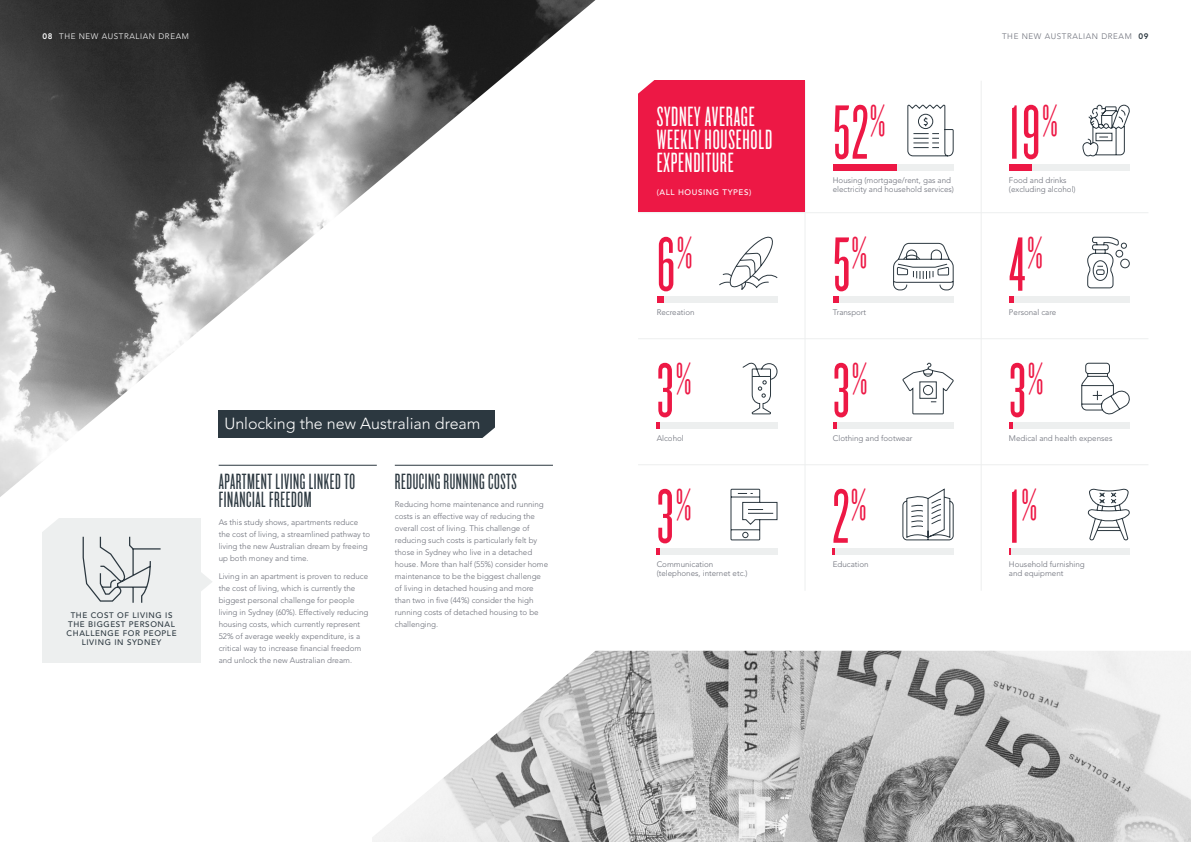
<style>
.page{position:relative;width:1191px;height:842px;background:#fff}
.page>*{position:absolute;margin:0;border:0;box-sizing:border-box;transform-origin:0 0}
.t1{font:80px/128px "Knockout HTF26 Junior Flyweight";color:#ed1845}
.t2{font:29px/23px "Knockout HTF26 Junior Flyweight";letter-spacing:.025em;color:#fff}
.t3{font:23px/18px "Knockout HTF26 Junior Flyweight";letter-spacing:.025em;color:#2c3840}
.t4{font:300 16px "Avenir LT";color:#fff}
.t5{font:300 8px/12px "Avenir LT";color:#6a6d77}
.t6{font:500 8px/9px "Avenir LT";letter-spacing:.075em;color:#2c3840;text-align:center}
.t7{font:300 8px "Avenir LT";letter-spacing:.075em;color:#fff}
.t8{font:300 8px "Avenir LT";letter-spacing:.075em;color:#6a6d77}
.t9{font:500 8px "Avenir LT";letter-spacing:.075em;color:#fff}
.s1{font-weight:800}
.s2{font-weight:800;color:#2c3840}
</style>
<div class="page">
<svg style="left:1082px;top:104px;width:48px;height:53px"></svg>
<svg style="left:719px;top:236px;width:59px;height:54px"></svg>
<svg style="left:1087px;top:236px;width:43px;height:53px"></svg>
<div style="left:1120px;top:243px;width:7px;height:6px;border:1px solid #2c3840;border-radius:50%"></div>
<svg style="left:893px;top:242px;width:61px;height:49px"></svg>
<svg style="left:742px;top:362px;width:36px;height:53px"></svg>
<svg style="left:902px;top:362px;width:52px;height:53px"></svg>
<img style="left:0;top:0;width:595px;height:497px">
<img style="left:372px;top:651px;width:819px;height:191px">
<hr style="left:219px;top:465px;width:158px;height:1px;background:#2c3840">
<hr style="left:395px;top:465px;width:158px;height:1px;background:#2c3840">
<svg style="left:907px;top:104px;width:47px;height:53px"></svg>
<svg style="left:1081px;top:362px;width:49px;height:53px"></svg>
<svg style="left:730px;top:488px;width:48px;height:53px"></svg>
<svg style="left:902px;top:488px;width:52px;height:53px"></svg>
<svg style="left:1087px;top:488px;width:43px;height:53px"></svg>
<hr style="left:804px;top:81px;width:1px;height:510px;background:#edefef">
<hr style="left:980px;top:81px;width:1px;height:510px;background:#edefef">
<hr style="left:638px;top:212px;width:510px;height:1px;background:#edefef">
<div style="left:833px;top:165px;width:120px;height:6px;background:#edefef"></div>
<div style="left:833px;top:297px;width:120px;height:6px;background:#edefef"></div>
<div style="left:833px;top:423px;width:120px;height:6px;background:#edefef"></div>
<div style="left:833px;top:549px;width:120px;height:6px;background:#edefef"></div>
<div style="left:656px;top:297px;width:121px;height:6px;background:#edefef"></div>
<div style="left:656px;top:423px;width:121px;height:6px;background:#edefef"></div>
<div style="left:656px;top:549px;width:121px;height:6px;background:#edefef"></div>
<div style="left:1009px;top:165px;width:120px;height:6px;background:#edefef"></div>
<div style="left:1009px;top:297px;width:120px;height:6px;background:#edefef"></div>
<div style="left:1009px;top:423px;width:120px;height:6px;background:#edefef"></div>
<div style="left:1009px;top:549px;width:120px;height:6px;background:#edefef"></div>
<div style="left:833px;top:165px;width:63px;height:6px;background:#ed1845"></div>
<svg style="left:833px;top:297px;width:5px;height:6px"></svg>
<svg style="left:833px;top:423px;width:3px;height:6px"></svg>
<svg style="left:833px;top:549px;width:2px;height:6px"></svg>
<div style="left:656px;top:297px;width:7px;height:6px;background:#ed1845"></div>
<svg style="left:656px;top:423px;width:4px;height:6px"></svg>
<svg style="left:656px;top:549px;width:4px;height:6px"></svg>
<div style="left:1009px;top:165px;width:22px;height:6px;background:#ed1845"></div>
<svg style="left:1009px;top:297px;width:4px;height:6px"></svg>
<svg style="left:1009px;top:423px;width:3px;height:6px"></svg>
<div style="left:219px;top:411px;width:276px;height:27px;background:#2c3840"></div>
<hr style="left:638px;top:338px;width:510px;height:1px;background:#edefef">
<hr style="left:638px;top:464px;width:510px;height:1px;background:#edefef">
<div style="left:638px;top:81px;width:166px;height:131px;background:#ed1845"></div>
<svg style="left:638px;top:80px;width:23px;height:14px"></svg>
<svg style="left:479px;top:423px;width:22px;height:18px"></svg>
<div style="left:43px;top:519px;width:158px;height:144px;background:#edefef"></div>
<svg style="left:42px;top:518px;width:23px;height:19px"></svg>
<svg style="left:201px;top:573px;width:11px;height:18px"></svg>
<svg style="left:82px;top:536px;width:79px;height:67px"></svg>
<p class="t7" style="left:43px;top:31px;width:148px"><span class="s1">08</span> THE NEW AUSTRALIAN DREAM</p>
<p class="t8" style="left:1002px;top:31px;width:148px">THE NEW AUSTRALIAN DREAM <span class="s2">09</span></p>
<p class="t6" style="left:67px;top:611px;width:111px">THE COST OF LIVING IS<br>THE BIGGEST PERSONAL<br>CHALLENGE FOR PEOPLE<br>LIVING IN SYDNEY</p>
<h3 class="t4" style="left:224px;top:414px;width:258px">Unlocking the new Australian dream</h3>
<h3 class="t3" style="left:219px;top:473px;width:138px">APARTMENT LIVING LINKED TO<br>FINANCIAL FREEDOM</h3>
<h3 class="t3" style="left:395px;top:473px;width:123px">REDUCING RUNNING COSTS</h3>
<p class="t5" style="left:219px;top:516px;width:153px">As this study shows, apartments reduce the cost of living, a streamlined pathway to living the new Australian dream by freeing up both money and time.</p>
<p class="t5" style="left:219px;top:570px;width:151px">Living in an apartment is proven to reduce the cost of living, which is currently the biggest personal challenge for people living in Sydney (60%). Effectively reducing housing costs, which currently represent 52% of average weekly expenditure, is a critical way to increase financial freedom and unlock the new Australian dream.</p>
<p class="t5" style="left:395px;top:498px;width:155px">Reducing home maintenance and running costs is an effective way of reducing the overall cost of living. This challenge of reducing such costs is particularly felt by those in Sydney who live in a detached house. More than half (55%) consider home maintenance to be the biggest challenge of living in detached housing and more than two in five (44%) consider the high running costs of detached housing to be challenging.</p>
<h2 class="t2" style="left:656px;top:105px;width:117px">SYDNEY AVERAGE<br>WEEKLY HOUSEHOLD<br>EXPENDITURE</h2>
<p class="t9" style="left:656px;top:187px;width:96px">(ALL HOUSING TYPES)</p>
<h1 class="t1" style="left:656px;top:204px;width:37px;line-height:126px;text-align:justify">6<sup>% </sup>3<sup>% </sup>3<sup>%</sup></h1>
<p class="t5" style="left:656px;top:306px;width:39px">Recreation</p>
<p class="t5" style="left:656px;top:432px;width:29px">Alcohol</p>
<h1 class="t1" style="left:833px;top:71px;width:54px">52<sup>%<br></sup>5<sup>%<br></sup>3<sup>%<br></sup>2<sup>%</sup></h1>
<p class="t5" style="left:833px;top:175px;width:123px;line-height:9px">Housing (mortgage/rent, gas and electricity and household services)</p>
<p class="t5" style="left:833px;top:306px;width:35px">Transport</p>
<p class="t5" style="left:833px;top:432px;width:81px">Clothing and footwear</p>
<h1 class="t1" style="left:1009px;top:71px;width:50px">19<sup>%<br></sup>4<sup>%<br></sup>3<sup>%<br></sup>1<sup>%</sup></h1>
<p class="t5" style="left:1009px;top:175px;width:68px;line-height:9px">Food and drinks (excluding alcohol)</p>
<p class="t5" style="left:1009px;top:306px;width:49px">Personal care</p>
<p class="t5" style="left:1009px;top:432px;width:105px">Medical and health expenses</p>
<p class="t5" style="left:656px;top:559px;width:93px;line-height:9px">Communication (telephones, internet etc.)</p>
<p class="t5" style="left:833px;top:558px;width:37px">Education</p>
<p class="t5" style="left:1009px;top:559px;width:77px;line-height:9px">Household furnishing and equipment</p>
</div>
